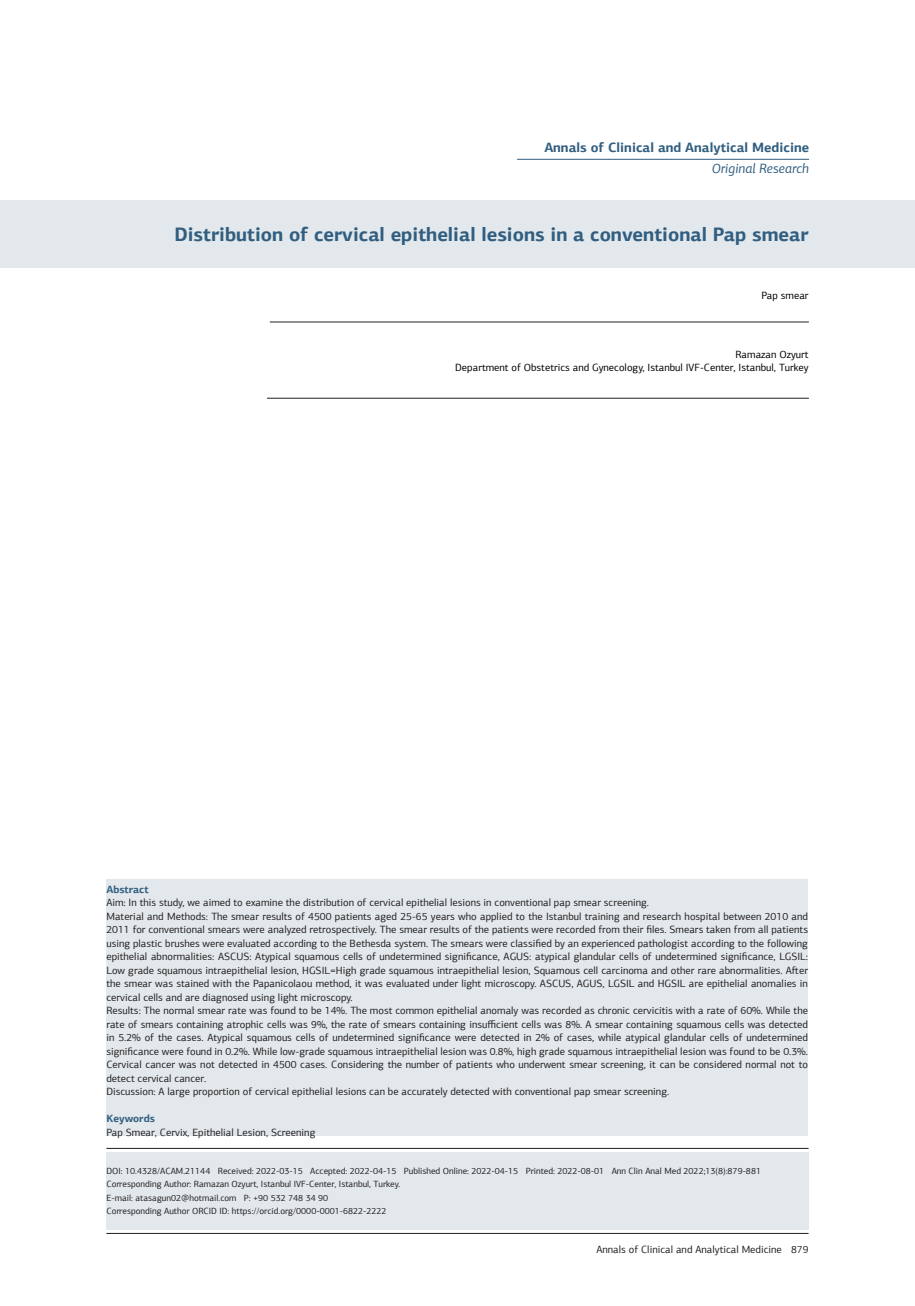
<style>
.page{position:relative;width:915px;height:1306px;background:#fff}
.page>*{position:absolute;margin:0;border:0;box-sizing:border-box;transform-origin:0 0}
.t1{font:700 19.5px "PF Agora Sans Pro";color:#315e80}
.t2{font:700 13.5px "PF Agora Sans Pro";color:#315e80}
.t3{font:italic 13.5px "PF Agora Sans Pro";color:#315e80}
.t4{font:10.5px/13.5px "PF Agora Sans Pro";color:#231f20;text-align:justify}
.t5{font:10.5px "PF Agora Sans Pro";color:#000}
.t6{font:700 10.5px "PF Agora Sans Pro";color:#315e80}
.t7{font:9px "PF Agora Sans Pro";color:#231f20}
</style>
<div class="page">
<hr style="left:106px;top:1233px;width:702px;height:1px;background:#231f20">
<div style="left:0;top:200px;width:914px;height:68px;background:#e2e8eb"></div>
<hr style="left:106px;top:1148px;width:702px;height:1px;background:#231f20">
<hr style="left:270px;top:322px;width:538px;height:1px;background:#231f20">
<hr style="left:267px;top:398px;width:541px;height:1px;background:#231f20">
<hr style="left:517px;top:159px;width:291px;height:1px;background:#315e80">
<div style="left:106px;top:1151px;width:702px;height:78px;background:#e2e8eb"></div>
<div style="left:106px;top:879px;width:701px;height:256px;background:#e2e8eb"></div>
<p class="t2" style="left:544px;top:139px;width:266px">Annals of Clinical and Analytical Medicine</p>
<p class="t3" style="left:711px;top:160px;width:99px">Original Research</p>
<p class="t1" style="left:174px;top:222px;width:635px">Distribution of cervical epithelial lesions in a conventional Pap smear</p>
<p class="t5" style="left:761px;top:289px;width:49px">Pap smear</p>
<p class="t5" style="left:735px;top:348px;width:75px">Ramazan Ozyurt</p>
<p class="t5" style="left:455px;top:361px;width:355px">Department of Obstetrics and Gynecology, Istanbul IVF-Center, Istanbul, Turkey</p>
<p class="t6" style="left:106px;top:882px;width:44px">Abstract</p>
<p class="t4" style="left:106px;top:895px;width:544px">Aim: In this study, we aimed to examine the distribution of cervical epithelial lesions in conventional pap smear screening.</p>
<p class="t4" style="left:106px;top:909px;width:703px">Material and Methods: The smear results of 4500 patients aged 25-65 years who applied to the Istanbul training and research hospital between 2010 and 2011 for conventional smears were analyzed retrospectively. The smear results of the patients were recorded from their files. Smears taken from all patients using plastic brushes were evaluated according to the Bethesda system. The smears were classified by an experienced pathologist according to the following epithelial abnormalities: ASCUS: Atypical squamous cells of undetermined significance, AGUS: atypical glandular cells of undetermined significance, LGSIL:<br>Low grade squamous intraepithelial lesion, HGSIL=High grade squamous intraepithelial lesion, Squamous cell carcinoma and other rare abnormalities. After the smear was stained with the Papanicolaou method, it was evaluated under light microscopy. ASCUS, AGUS, LGSIL and HGSIL are epithelial anomalies in cervical cells and are diagnosed using light microscopy.</p>
<p class="t4" style="left:106px;top:1003px;width:703px">Results: The normal smear rate was found to be 14%. The most common epithelial anomaly was recorded as chronic cervicitis with a rate of 60%. While the rate of smears containing atrophic cells was 9%, the rate of smears containing insufficient cells was 8%. A smear containing squamous cells was detected in 5.2% of the cases. Atypical squamous cells of undetermined significance were detected in 2% of cases, while atypical glandular cells of undetermined significance were found in 0.2%. While low-grade squamous intraepithelial lesion was 0.8%, high grade squamous intraepithelial lesion was found to be 0.3%.<br>Cervical cancer was not detected in 4500 cases. Considering the number of patients who underwent smear screening, it can be considered normal not to detect cervical cancer.</p>
<p class="t4" style="left:106px;top:1084px;width:564px">Discussion: A large proportion of cervical epithelial lesions can be accurately detected with conventional pap smear screening.</p>
<p class="t6" style="left:106px;top:1112px;width:50px">Keywords</p>
<p class="t4" style="left:106px;top:1125px;width:210px">Pap Smear, Cervix, Epithelial Lesion, Screening</p>
<p class="t7" style="left:106px;top:1165px;width:656px">DOI: 10.4328/ACAM.21144 Received: 2022-03-15 Accepted: 2022-04-15 Published Online: 2022-04-15 Printed: 2022-08-01 Ann Clin Anal Med 2022;13(8):879-881</p>
<p class="t7" style="left:106px;top:1178px;width:295px">Corresponding Author: Ramazan Ozyurt, Istanbul IVF-Center, Istanbul, Turkey.</p>
<p class="t7" style="left:106px;top:1192px;width:223px">E-mail: atasagun02@hotmail.com P: +90 532 748 34 90</p>
<p class="t7" style="left:106px;top:1205px;width:281px">Corresponding Author ORCID ID: https://orcid.org/0000-0001-6822-2222</p>
<p class="t4" style="left:596px;top:1242px;width:213px">Annals of Clinical and Analytical Medicine 879</p>
</div>
